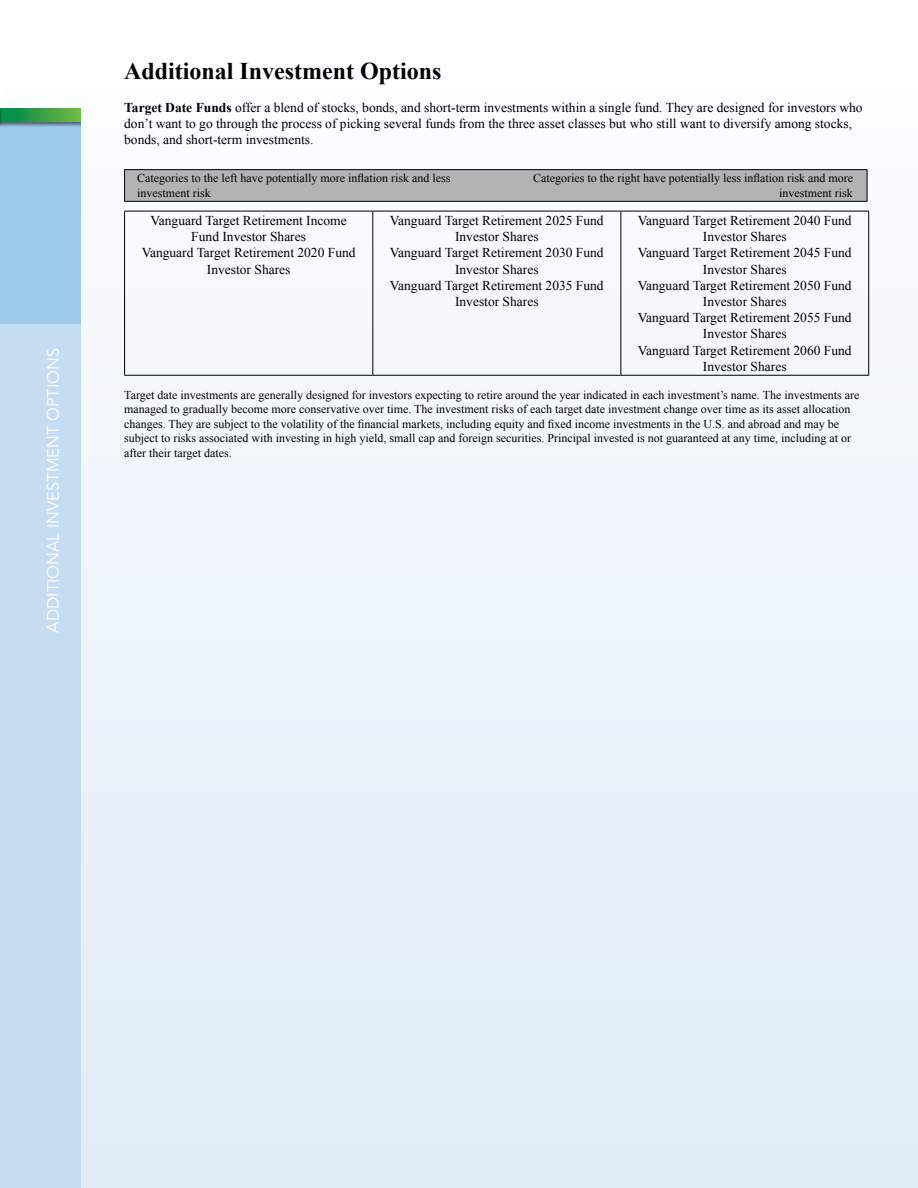
<style>
.page{position:relative;width:918px;height:1188px;background:#fff}
.page>*{position:absolute;margin:0;border:0;box-sizing:border-box;transform-origin:0 0}
.t1{font:700 24px "Times New Roman";color:#000}
.t2{font:16.5px "Avenir LT Std";color:#fff}
.t3{font:13.5px/16.2px "Times New Roman";color:#000;text-align:center}
.t4{font:12px/14.4px "Times New Roman";color:#000}
.s1{font-weight:700}
</style>
<div class="page">
<div style="left:6px;top:0;width:912px;height:1188px;background:linear-gradient(to bottom,#fdfdfe,#e0ebf8)"></div>
<div style="left:0;top:108px;width:80px;height:216px;background:#9fcbed"></div>
<div style="left:0;top:324px;width:80px;height:864px;background:#c4ddf3"></div>
<div style="left:0;top:108px;width:80px;height:19px;background:#000;opacity:.5"></div>
<svg style="left:3px;top:108px;width:77px;height:14px"></svg>
<div style="left:125px;top:170px;width:742px;height:31px;background:#b3b3b3"></div>
<hr style="left:124px;top:170px;width:1px;height:31px;background:#000">
<hr style="left:124px;top:169px;width:357px;height:1px;background:#000">
<hr style="left:481px;top:169px;width:386px;height:1px;background:#000">
<hr style="left:124px;top:201px;width:357px;height:1px;background:#000">
<hr style="left:481px;top:201px;width:386px;height:1px;background:#000">
<hr style="left:867px;top:170px;width:1px;height:31px;background:#000">
<hr style="left:124px;top:211px;width:249px;height:1px;background:#000">
<hr style="left:373px;top:211px;width:248px;height:1px;background:#000">
<hr style="left:621px;top:211px;width:248px;height:1px;background:#000">
<hr style="left:124px;top:375px;width:249px;height:1px;background:#000">
<hr style="left:373px;top:375px;width:248px;height:1px;background:#000">
<hr style="left:621px;top:375px;width:248px;height:1px;background:#000">
<hr style="left:124px;top:211px;width:1px;height:164px;background:#000">
<hr style="left:372px;top:211px;width:1px;height:164px;background:#000">
<hr style="left:620px;top:211px;width:1px;height:164px;background:#000">
<hr style="left:868px;top:211px;width:1px;height:164px;background:#000">
<hr style="left:0;top:108px;width:3px;height:19px;background:#000;opacity:.5">
<svg style="left:0;top:108px;width:1px;height:14px"></svg>
<p class="t2" style="left:44px;top:633px;width:286px;rotate:-90deg">ADDITIONAL INVESTMENT OPTIONS</p>
<h1 class="t1" style="left:124px;top:54px;width:319px">Additional Investment Options</h1>
<p class="t3" style="left:124px;top:99px;width:740px;text-align:left"><span class="s1">Target Date Funds</span> offer a blend of stocks, bonds, and short-term investments within a single fund. They are designed for investors who don’t want to go through the process of picking several funds from the three asset classes but who still want to diversify among stocks, bonds, and short-term investments.</p>
<p class="t4" style="left:137px;top:171px;width:315px">Categories to the left have potentially more inflation risk and less investment risk</p>
<p class="t4" style="left:533px;top:171px;width:321px;text-align:right">Categories to the right have potentially less inflation risk and more investment risk</p>
<p class="t3" style="left:142px;top:212px;width:215px">Vanguard Target Retirement Income<br>Fund Investor Shares<br>Vanguard Target Retirement 2020 Fund<br>Investor Shares</p>
<p class="t3" style="left:390px;top:212px;width:215px">Vanguard Target Retirement 2025 Fund<br>Investor Shares<br>Vanguard Target Retirement 2030 Fund<br>Investor Shares<br>Vanguard Target Retirement 2035 Fund<br>Investor Shares</p>
<p class="t3" style="left:638px;top:212px;width:215px">Vanguard Target Retirement 2040 Fund<br>Investor Shares<br>Vanguard Target Retirement 2045 Fund<br>Investor Shares<br>Vanguard Target Retirement 2050 Fund<br>Investor Shares<br>Vanguard Target Retirement 2055 Fund<br>Investor Shares<br>Vanguard Target Retirement 2060 Fund<br>Investor Shares</p>
<p class="t4" style="left:124px;top:387px;width:737px">Target date investments are generally designed for investors expecting to retire around the year indicated in each investment’s name. The investments are managed to gradually become more conservative over time. The investment risks of each target date investment change over time as its asset allocation changes. They are subject to the volatility of the financial markets, including equity and fixed income investments in the U.S. and abroad and may be subject to risks associated with investing in high yield, small cap and foreign securities. Principal invested is not guaranteed at any time, including at or after their target dates.</p>
</div>
